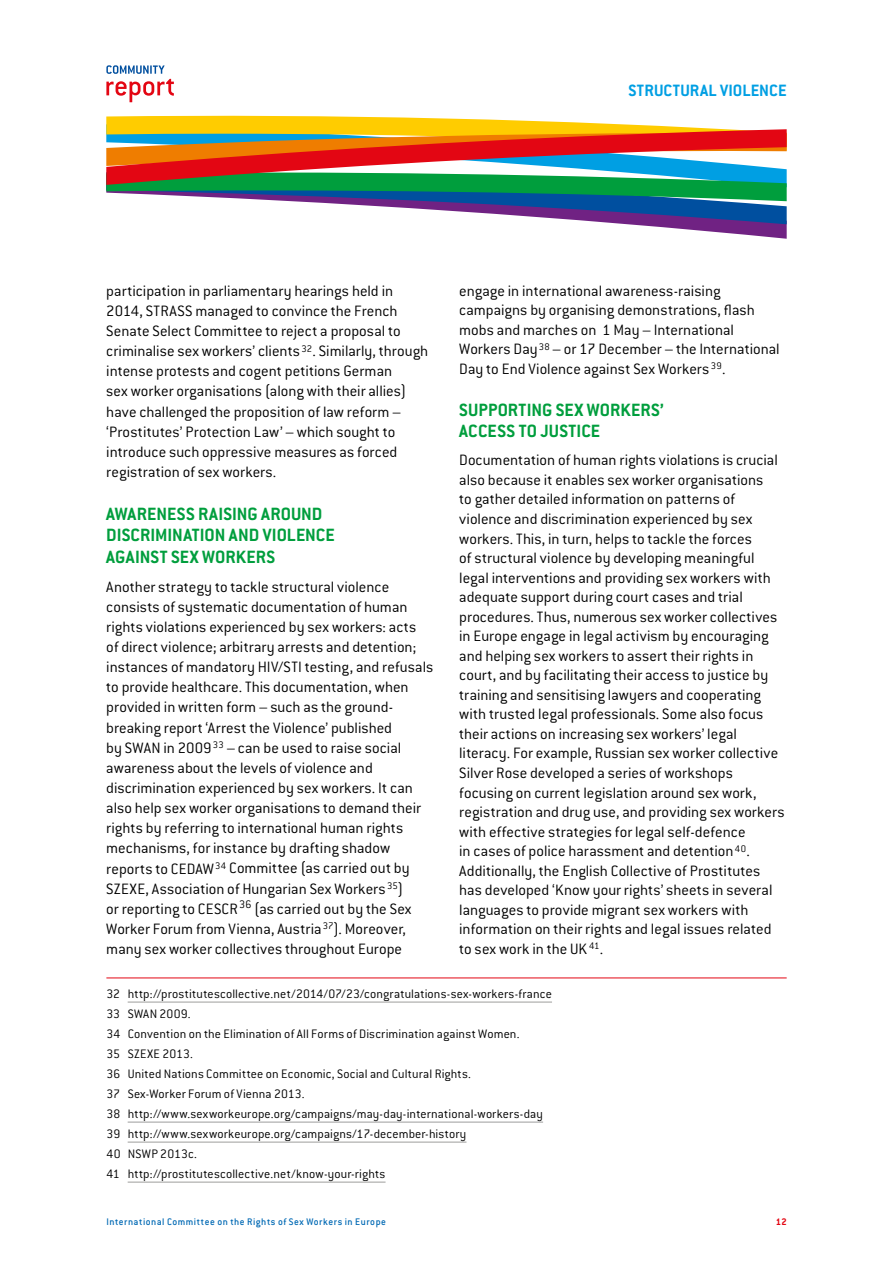
<style>
.page{position:relative;width:893px;height:1263px;background:#fff}
.page>*{position:absolute;margin:0;border:0;box-sizing:border-box;transform-origin:0 0}
.t1{font:700 19.5px/21.6px "Conduit ITC";letter-spacing:.01em;color:#009e3d}
.t2{font:700 18px "Conduit ITC";letter-spacing:.01em;color:#009fe3}
.t3{font:300 16.5px/19.5px "Conduit ITC";color:#000}
.t4{font:300 13.5px/20px "Conduit ITC";letter-spacing:.01em;color:#000}
.t5{font:500 10.5px "Conduit ITC";letter-spacing:.05em;color:#0069b4}
.t6{font:700 10.5px "Conduit ITC";color:#e30613}
</style>
<div class="page">
<svg style="left:106px;top:115px;width:681px;height:124px"></svg>
<svg style="left:106px;top:65px;width:68px;height:37px"></svg>
<hr style="left:106px;top:977px;width:681px;height:1px;background:#e30613">
<hr style="left:128px;top:1002px;width:424px;height:1px;background:#9d9d9c">
<hr style="left:128px;top:1122px;width:415px;height:1px;background:#9d9d9c">
<hr style="left:128px;top:1142px;width:338px;height:1px;background:#9d9d9c">
<hr style="left:128px;top:1182px;width:258px;height:1px;background:#9d9d9c">
<p class="t2" style="left:628px;top:80px;width:160px">STRUCTURAL VIOLENCE</p>
<p class="t3" style="left:459px;top:281px;width:322px">engage in international awareness-raising campaigns by organising demonstrations, flash mobs and marches on 1 May – International Workers Day<sup>38</sup> – or 17 December – the International Day to End Violence against Sex Workers<sup>39</sup>.</p>
<p class="t1" style="left:459px;top:399px;width:206px;line-height:21px">SUPPORTING SEX WORKERS’<br>ACCESS</p>
<p class="t3" style="left:106px;top:281px;width:323px;line-height:20.1px">participation in parliamentary hearings held in 2014, STRASS managed to convince the French Senate Select Committee to reject a proposal to criminalise sex workers’ clients<sup>32</sup>. Similarly, through intense protests and cogent petitions German<br>sex worker organisations (along with their allies) have challenged the proposition of law reform – ‘Prostitutes’ Protection Law’ – which sought to introduce such oppressive measures as forced registration of sex workers.</p>
<p class="t1" style="left:106px;top:502px;width:218px">AWARENESS RAISING AROUND<br>DISCRI</p>
<p class="t1" style="left:519px;top:420px;width:67px">TO JUSTICE</p>
<p class="t3" style="left:459px;top:450px;width:327px">Documentation of human rights violations is crucial also because it enables sex worker organisations<br>to gather detailed information on patterns of violence and discrimination experienced by sex workers. This, in turn, helps to tackle the forces<br>of structural violence by developing meaningful legal interventions and providing sex workers with adequate support during court cases and trial procedures. Thus, numerous sex worker collectives in Europe engage in legal activism by encouraging and helping sex workers to assert their rights in court, and by facilitating their access to justice by training and sensitising lawyers and cooperating with trusted legal professionals. Some also focus their actions on increasing sex workers’ legal literacy. For example, Russian sex worker collective Silver Rose developed a series of workshops focusing on current legislation around sex work, registration and drug use, and providing sex workers with effective strategies for legal self-defence<br>in cases of police harassment and detention<sup>40</sup>.<br>Additionally, the English Collective of Prostitutes has developed ‘Know your rights’ sheets in several languages to provide migrant sex workers with information on their rights and legal issues related to sex work in the UK <sup>41</sup>.</p>
<p class="t4" style="left:106px;top:984px;width:447px">32 http://prostitutescollective.net/2014/07/23/congratulations-sex-workers-france 33 SWAN 2009.<br>34 Convention on the Elimination of All Forms of Discrimination against Women.<br>35 SZEXE 2013.<br>36 United Nations Committee on Economic, Social and Cultural Rights.<br>37 Sex-Worker Forum of Vienna 2013.<br>38 http://www.sexworkeurope.org/campaigns/may-day-international-workers-day 39 http://www.sexworkeurope.org/campaigns/17-december-history<br>40 NSWP 2013c.<br>41 http://prostitutescollective.net/know-your-rights</p>
<p class="t1" style="left:106px;top:524px;width:220px;text-indent:49px">MINATION AND VIOLENCE<br>AGAINST SEX WORKERS</p>
<p class="t3" style="left:106px;top:576px;width:329px;line-height:20.1px">Another strategy to tackle structural violence consists of systematic documentation of human rights violations experienced by sex workers: acts<br>of direct violence; arbitrary arrests and detention; instances of mandatory H IV/STI testing, and refusals to provide healthcare. This documentation, when provided in written form – such as the ground&shy;breaking report ‘Arrest the Violence’ published<br>by SWAN in 2009<sup>33</sup> – can be used to raise social awareness about the levels of violence and discrimination experienced by sex workers. It can also help sex worker organisations to demand their rights by referring to international human rights mechanisms, for instance by drafting shadow reports to CEDAW<sup>34</sup> Committee (as carried out by SZEXE, Association of H ungarian Sex Workers<sup>35</sup>)<br>or reporting to CESCR <sup>36</sup> (as carried out by the Sex Worker Forum from Vienna, Austria<sup>37</sup>). Moreover, many sex worker collectives throughout Europe</p>
<p class="t5" style="left:106px;top:1216px;width:281px">International Committee on the Rights of Sex Workers in Europe</p>
<p class="t6" style="left:776px;top:1216px;width:12px">12</p>
</div>
